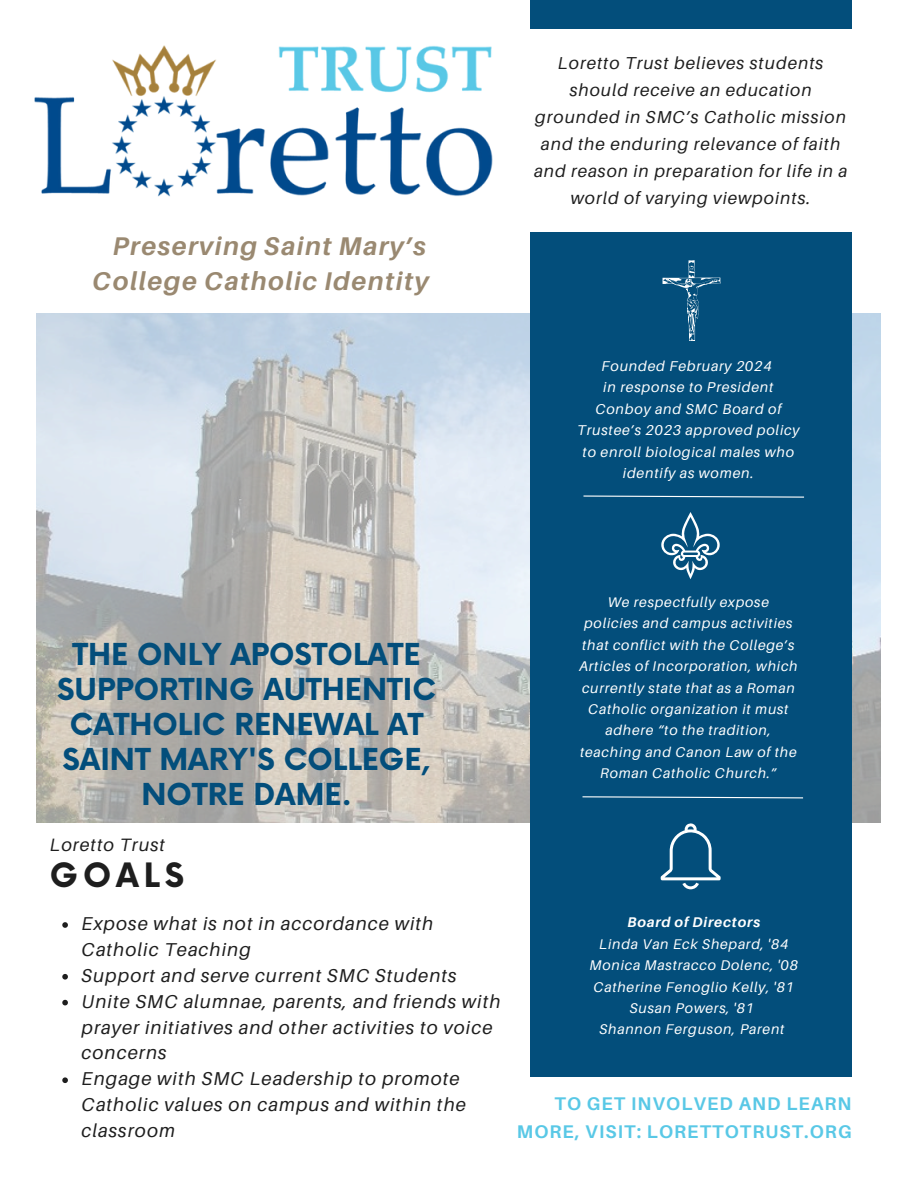
<style>
.page{position:relative;width:918px;height:1188px;background:#fff}
.page>*{position:absolute;margin:0;border:0;box-sizing:border-box;transform-origin:0 0}
.t1{font:700 32.7px "Now";letter-spacing:.15em;color:#1e1e1e}
.t2{font:700 29.55px/34.8px "Now";color:#034e7b;text-align:center}
.t3{font:italic 700 25.65px/34.8px "Aileron";letter-spacing:.06em;color:#9a8971;text-align:right}
.t4{font:italic 18.6px/25.8px "Aileron";letter-spacing:.06em;color:#1e1e1e}
.t5{font:700 18.3px/28.2px "Aileron";letter-spacing:.06em;color:#59c8e6;text-align:right}
.t6{font:italic 17.85px "Aileron";letter-spacing:.06em;color:#1e1e1e}
.t7{font:italic 17.25px/27px "Aileron";letter-spacing:.06em;color:#1e1e1e;text-align:center}
.t8{font:italic 14.25px/21.3px "Aileron";letter-spacing:.06em;color:#fff;text-align:center}
.t9{font:italic 14.1px/21.3px "Aileron";letter-spacing:.06em;color:#fff;text-align:center}
.t10{font:italic 700 14.1px "Aileron";letter-spacing:.06em;color:#fff}
</style>
<div class="page">
<img style="left:37px;top:313px;width:844px;height:510px">
<div style="left:530px;top:232px;width:322px;height:844px;background:#034e7b"></div>
<div style="left:530px;top:0;width:322px;height:29px;background:#034e7b"></div>
<svg style="left:583px;top:495px;width:221px;height:3px"></svg>
<svg style="left:582px;top:796px;width:222px;height:3px"></svg>
<img style="left:34px;top:45px;width:459px;height:152px">
<svg style="left:661px;top:823px;width:59px;height:66px"></svg>
<svg style="left:661px;top:512px;width:59px;height:67px"></svg>
<svg style="left:662px;top:260px;width:58px;height:81px"></svg>
<svg style="left:62px;top:922px;width:6px;height:6px"></svg>
<svg style="left:62px;top:974px;width:6px;height:6px"></svg>
<svg style="left:62px;top:1000px;width:6px;height:5px"></svg>
<svg style="left:62px;top:1077px;width:6px;height:6px"></svg>
<p class="t3" style="left:92px;top:228px;width:338px">Preserving Saint Mary’s<br>College Catholic Identity</p>
<p class="t7" style="left:534px;top:49px;width:315px">Loretto Trust believes students should receive an education grounded in SMC’s Catholic mission and the enduring relevance of faith and reason in preparation for life in a world of varying viewpoints.</p>
<p class="t8" style="left:601px;top:355px;width:172px">Founded February 2024</p>
<p class="t8" style="left:577px;top:376px;width:224px">in response to President<br>Conboy and SMC Board of<br>Trustee’s 2023 approved policy to enroll biological males who identify as women.</p>
<p class="t2" style="left:57px;top:639px;width:380px">THE ONLY APOSTOLATE<br>SUPPORTING AUTHENTIC<br>CATHOLIC RENEWAL AT<br>SAINT MARY'S COLLEGE,<br>NOTRE DAME.</p>
<p class="t6" style="left:50px;top:833px;width:117px">Loretto Trust</p>
<h4 class="t1" style="left:50px;top:857px;width:136px">GOALS</h4>
<h2 class="t4" style="left:82px;top:910px;width:353px">Expose what is not in accordance with<br>Catholic Teaching</h2>
<p class="t4" style="left:82px;top:962px;width:377px">Support and serve current SMC Students</p>
<p class="t4" style="left:82px;top:988px;width:420px">Unite SMC alumnae, parents, and friends with prayer initiatives and other activities to voice concerns</p>
<p class="t4" style="left:82px;top:1066px;width:386px">Engage with SMC Leadership to promote<br>Catholic values on campus and within the classroom</p>
<p class="t9" style="left:579px;top:591px;width:220px">We respectfully expose policies and campus activities that conflict with the College’s<br>Articles of Incorporation, which currently state that as a Roman<br>Catholic organization it must adhere “to the tradition, teaching and Canon Law of the<br>Roman Catholic Church.”</p>
<p class="t10" style="left:627px;top:914px;width:134px">Board of Directors</p>
<p class="t9" style="left:599px;top:933px;width:191px">Linda Van Eck Shepard, '84</p>
<p class="t9" style="left:589px;top:954px;width:210px">Monica Mastracco Dolenc, '08</p>
<p class="t9" style="left:594px;top:976px;width:202px">Catherine Fenoglio Kelly, '81</p>
<p class="t9" style="left:630px;top:997px;width:126px">Susan Powers, '81</p>
<p class="t9" style="left:599px;top:1018px;width:187px">Shannon Ferguson, Parent</p>
<h1 class="t5" style="left:517px;top:1089px;width:336px">TO GET INVOLVED AND LEARN<br>MORE, VISIT: LORETTOTRUST.ORG</h1>
</div>
